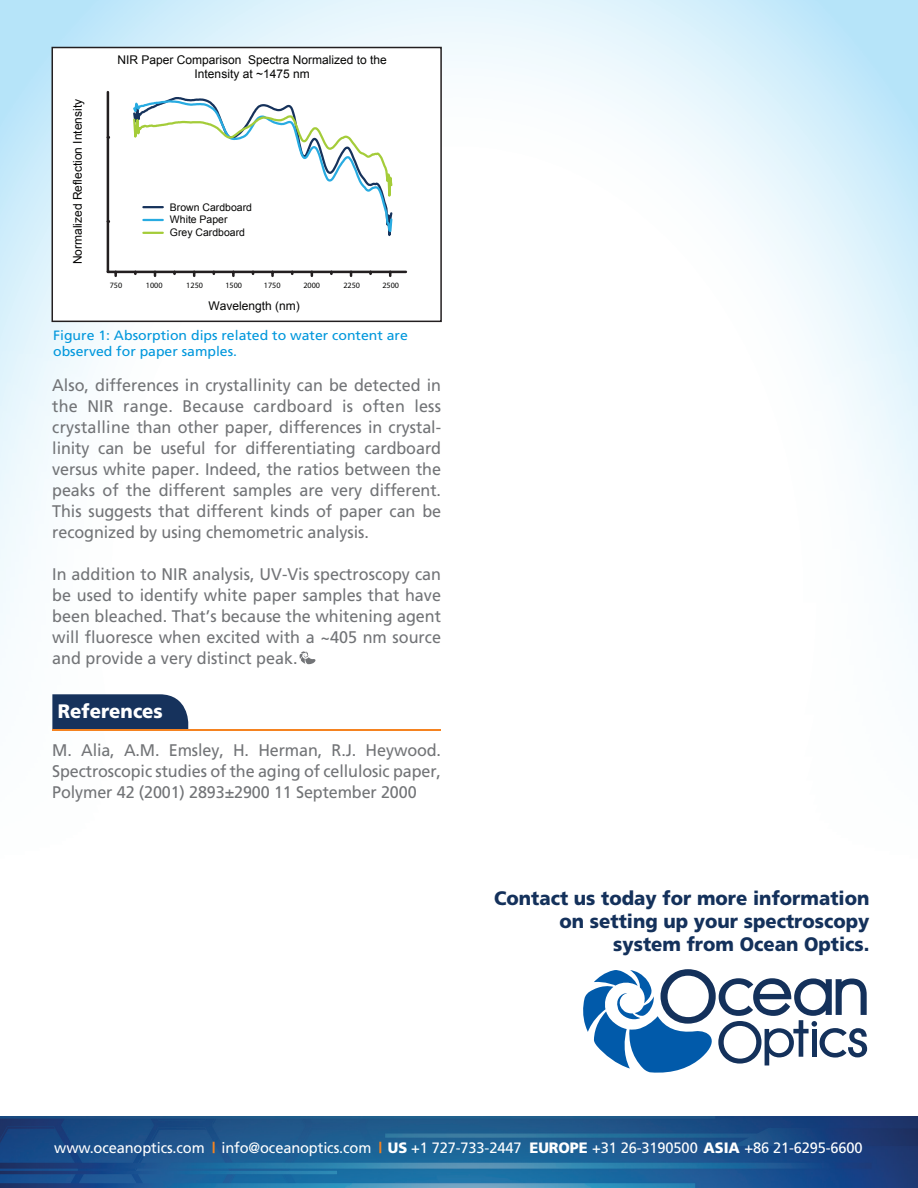
<style>
.page{position:relative;width:918px;height:1188px;background:#fff}
.page>*{position:absolute;margin:0;border:0;box-sizing:border-box;transform-origin:0 0}
.t1{font:900 19.5px/23.4px "Frutiger";color:#14315b;text-align:right;scale:.95 1}
.t2{font:900 19.5px "Frutiger";color:#fff;scale:.95 1}
.t3{font:16.8px/21px "Frutiger";letter-spacing:-.005em;color:#727477;text-align:justify;scale:.96 1}
.t4{font:15px "Frutiger";letter-spacing:-.01em;color:#fff}
.t5{font:13.5px/16.2px "Frutiger";color:#0097dc;scale:1.04 1}
.t6{font:12px/14.4px "Arial";color:#050504;text-align:center}
.t7{font:10.5px/12.6px "Arial";color:#050504}
.t8{font:8.1px "Myriad Pro";color:#050504}
.s1{font-weight:900;color:#f58320}
.s2{font-weight:900}
</style>
<div class="page">
<img style="left:0;top:0;width:918px;height:1117px">
<img style="left:0;top:1117px;width:918px;height:71px">
<svg style="left:582px;top:969px;width:285px;height:105px"></svg>
<div style="left:52px;top:694px;width:136px;height:35px;background:#16325c"></div>
<hr style="left:52px;top:729px;width:389px;height:2px;background:#f58320">
<svg style="left:299px;top:651px;width:18px;height:13px"></svg>
<div style="left:52px;top:47px;width:390px;height:275px;background:#fff;border:2px solid #231f20"></div>
<hr style="left:107px;top:92px;width:2px;height:180px;background:#231f20">
<hr style="left:108px;top:271px;width:298px;height:2px;background:#231f20">
<svg style="left:132px;top:270px;width:262px;height:7px"></svg>
<svg style="left:133px;top:97px;width:260px;height:140px"></svg>
<hr style="left:143px;top:206px;width:20px;height:2px;background:#16325b">
<hr style="left:143px;top:219px;width:20px;height:2px;background:#28abe1">
<hr style="left:143px;top:232px;width:20px;height:2px;background:#a4cc39">
<p class="t6" style="left:71px;top:264px;width:167px;rotate:-90deg">Normalized Reflection Intensity</p>
<p class="t6" style="left:117px;top:52px;width:271px">NIR Paper Comparison Spectra Normalized to the<br>Intensity at ~1475 nm</p>
<p class="t7" style="left:170px;top:201px;width:84px">Brown Cardboard<br>White Paper<br>Grey Cardboard</p>
<p class="t8" style="left:110px;top:280px;width:14px">750</p>
<p class="t8" style="left:146px;top:280px;width:18px">1000</p>
<p class="t8" style="left:186px;top:280px;width:18px">1250</p>
<p class="t8" style="left:225px;top:280px;width:18px">1500</p>
<p class="t8" style="left:264px;top:280px;width:18px">1750</p>
<p class="t8" style="left:303px;top:280px;width:18px">2000</p>
<p class="t8" style="left:343px;top:280px;width:18px">2250</p>
<p class="t8" style="left:382px;top:280px;width:18px">2500</p>
<p class="t6" style="left:209px;top:299px;width:93px">Wavelength (nm)</p>
<p class="t5" style="left:53px;top:327px;width:343px">Figure 1: Absorption dips related to water content are observed for paper samples.</p>
<p class="t3" style="left:52px;top:374px;width:407px">Also, differences in crystallinity can be detected in the NIR range. Because cardboard is often less crystalline than other paper, differences in crystal&shy;linity can be useful for differentiating cardboard versus white paper. Indeed, the ratios between the peaks of the different samples are very different.<br>This suggests that different kinds of paper can be recognized by using chemometric analysis.</p>
<p class="t3" style="left:52px;top:563px;width:407px">In addition to NIR analysis, UV-Vis spectroscopy can be used to identify white paper samples that have been bleached. That’s because the whitening agent will fluoresce when excited with a ~405 nm source and provide a very distinct peak.</p>
<p class="t2" style="left:58px;top:700px;width:112px">References</p>
<p class="t3" style="left:52px;top:740px;width:407px">M. Alia, A.M. Emsley, H. Herman, R.J. Heywood.<br>Spectroscopic studies of the aging of cellulosic paper, Polymer 42 (2001) 2893±2900 11 September 2000</p>
<p class="t1" style="left:494px;top:886px;width:397px">Contact us today for more information on setting up your spectroscopy system from Ocean Optics.</p>
<p class="t4" style="left:54px;top:1139px;width:810px">www.oceanoptics.com <span class="s1">|</span> info@oceanoptics.com <span class="s1">|</span> <span class="s2">US</span> +1 727-733-2447 <span class="s2">EUROPE</span> +31 26-3190500 <span class="s2">ASIA</span> +86 21-6295-6600</p>
</div>
